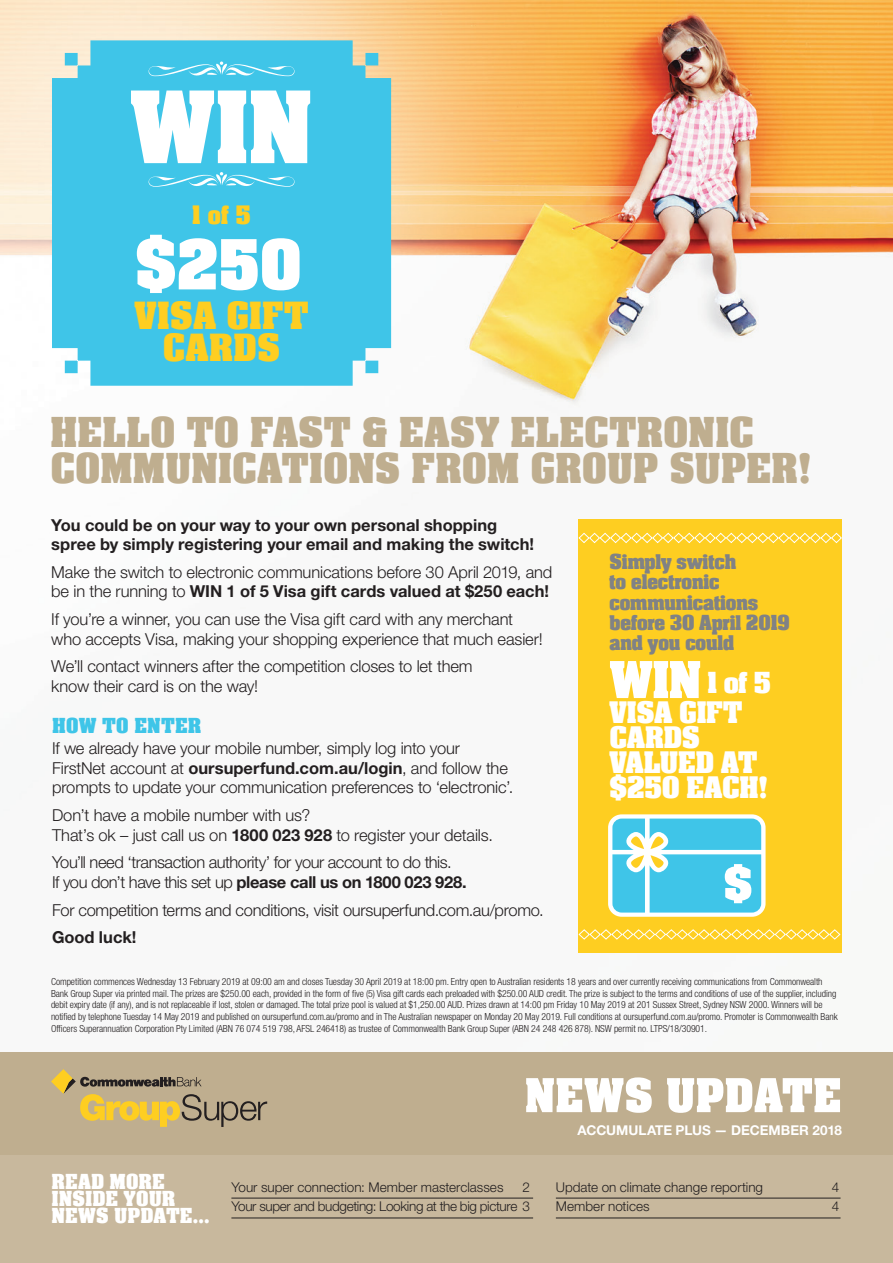
<style>
.page{position:relative;width:893px;height:1263px;background:#fff}
.page>*{position:absolute;margin:0;border:0;box-sizing:border-box;transform-origin:0 0}
.Body_text{font:700 108.9px "Neue Aachen Pro";color:#fff}
.Body_text-2{font:700 75.45px "Neue Aachen Pro";color:#fff}
.Body_text-3{font:700 55.5px "Neue Aachen Pro";color:#fff}
.Section_Head{font:700 51px "Neue Aachen Pro";letter-spacing:-.01em;color:#fff}
.t1{font:700 50.7px "Neue Aachen Pro";color:#fff;scale:1.04 1}
.Body_text-4{font:700 44.85px/35.8px "Neue Aachen Pro";letter-spacing:-.01em;color:#bfae8f}
.Body_text-5{font:700 40.8px/31.5px "Neue Aachen Pro";letter-spacing:-.005em;color:#fece21;text-align:center}
.Body_text-6{font:700 32.25px/25px "Neue Aachen Pro";letter-spacing:-.03em;color:#fff}
.Body_text-7{font:700 31.5px "Neue Aachen Pro";color:#fff}
.Body_text-8{font:700 27.6px "Neue Aachen Pro";color:#fece21}
.Body_text-9{font:700 22.5px/20.2px "Neue Aachen Pro";letter-spacing:-.035em;color:#808285}
.t2{font:700 22.5px/17.4px "Neue Aachen Pro";letter-spacing:-.005em;color:#fff}
.Body_text-10{font:700 22.5px "Neue Aachen Pro";color:#3fc5e8}
.Body_text-11{font:300 16.5px/19.5px "Helvetica Neue LT Std";letter-spacing:-.01em;color:#231f20}
.Body_text-12{font:700 16.5px/19.5px "Helvetica Neue LT Std";color:#231f20}
.Body_text-13{font:300 16.5px/19.5px "Helvetica Neue LT Std";letter-spacing:-.03em;color:#231f20}
.GS_06_Contents_list{font:300 13.5px "Helvetica Neue LT Std";color:#231f20}
.GS_06_Contents_list-2{font:300 13.5px "Helvetica Neue LT Std";letter-spacing:-.025em;color:#231f20}
.Body_text-14{font:700 13.5px "Helvetica Neue LT Std";color:#fff}
.Disclaimer_body{font:300 condensed 9.75px/11.7px "Helvetica Neue LT Std";letter-spacing:-.005em;color:#231f20}
.s1{font-weight:700}
</style>
<div class="page">
<img style="left:0;top:0;width:893px;height:405px">
<div style="left:0;top:1143px;width:893px;height:120px;background:#c8b89d"></div>
<hr style="left:231px;top:1198px;width:302px;height:1px;background:#231f20">
<hr style="left:231px;top:1218px;width:302px;height:1px;background:#231f20">
<hr style="left:556px;top:1198px;width:284px;height:1px;background:#231f20">
<hr style="left:556px;top:1218px;width:284px;height:1px;background:#231f20">
<div style="left:0;top:1052px;width:893px;height:102px;background:#bfae8f"></div>
<svg style="left:51px;top:1069px;width:216px;height:58px"></svg>
<div style="left:52px;top:40px;width:339px;height:346px;background:#3fc5e8"></div>
<svg style="left:146px;top:59px;width:151px;height:18px;background:#5dceeb"></svg>
<svg style="left:146px;top:170px;width:151px;height:18px;background:#5dceeb"></svg>
<div style="left:578px;top:519px;width:264px;height:434px;background:#fece21"></div>
<svg style="left:578px;top:532px;width:264px;height:12px"></svg>
<svg style="left:578px;top:929px;width:263px;height:11px"></svg>
<svg style="left:608px;top:814px;width:157px;height:103px;background:#73d2e5"></svg>
<p class="Body_text" style="left:130px;top:67px;width:185px">WIN</p>
<p class="Body_text-8" style="left:192px;top:199px;width:61px">1 of 5</p>
<p class="Body_text-2" style="left:134px;top:223px;width:170px">$250</p>
<p class="Body_text-5" style="left:134px;top:301px;width:176px">VISA GIFT<br>CARDS</p>
<p class="Body_text-4" style="left:50px;top:416px;width:764px">HELLO TO FAST &amp; EASY ELECTRONIC<br>COMMUNICATIONS FROM GROUP SUPER!</p>
<p class="Body_text-12" style="left:51px;top:514px;width:484px">You could be on your way to your own personal shopping spree by simply registering your email and making the switch!</p>
<p class="Body_text-11" style="left:51px;top:562px;width:503px">Make the switch to electronic communications before 30 April 2019, and be in the running to <span class="s1">WIN 1 of 5 Visa gift cards valued at $250 each!</span></p>
<p class="Body_text-11" style="left:51px;top:609px;width:493px">If you’re a winner, you can use the Visa gift card with any merchant who accepts Visa, making your shopping experience that much easier!</p>
<p class="Body_text-11" style="left:51px;top:656px;width:423px">We’ll contact winners after the competition closes to let them know their card is on the way!</p>
<p class="Body_text-10" style="left:52px;top:713px;width:151px">HOW TO ENTER</p>
<p class="Body_text-11" style="left:52px;top:738px;width:463px">If we already have your mobile number, simply log into your<br>FirstNet account at <span class="s1">oursuperfund.com.au/login</span>, and follow the prompts to update your communication preferences to ‘electronic’.</p>
<p class="Body_text-11" style="left:52px;top:805px;width:442px">Don’t have a mobile number with us?<br>That’s ok – just call us on <span class="s1">1800 023 928</span> to register your details.</p>
<p class="Body_text-13" style="left:52px;top:852px;width:416px">You’ll need ‘transaction authority’ for your account to do this.<br>If you don’t have this set up <span class="s1">please call us on 1800 023 928.</span></p>
<p class="Body_text-11" style="left:52px;top:900px;width:493px">For competition terms and conditions, visit oursuperfund.com.au/promo.</p>
<p class="Body_text-12" style="left:52px;top:927px;width:86px">Good luck!</p>
<p class="Body_text-9" style="left:609px;top:552px;width:182px">Simply switch<br>to electronic communications before 30 April 2019 and you could</p>
<p class="Body_text-3" style="left:609px;top:649px;width:94px">WIN</p>
<p class="Body_text-6" style="left:609px;top:701px;width:161px">VISA GIFT<br>CARDS<br>VALUED AT $250 EACH!</p>
<p class="Body_text-7" style="left:707px;top:665px;width:66px">1 of 5</p>
<h3 class="t1" style="left:723px;top:856px;width:30px">$</h3>
<p class="Disclaimer_body" style="left:51px;top:976px;width:788px">Competition commences Wednesday 13 February 2019 at 09:00 am and closes Tuesday 30 April 2019 at 18:00 pm. Entry open to Australian residents 18 years and over currently receiving communications from Commonwealth Bank Group Super via printed mail. The prizes are $250.00 each, provided in the form of five (5) Visa gift cards each preloaded with $250.00 AUD credit. The prize is subject to the terms and conditions of use of the supplier, including debit expiry date (if any), and is not replaceable if lost, stolen or damaged. The total prize pool is valued at $1,250.00 AUD. Prizes drawn at 14:00 pm Friday 10 May 2019 at 201 Sussex Street, Sydney NSW 2000. Winners will be notified by telephone Tuesday 14 May 2019 and published on oursuperfund.com.au/promo and in The Australian newspaper on Monday 20 May 2019. Full conditions at oursuperfund.com.au/promo. Promoter is Commonwealth Bank Officers Superannuation Corporation Pty Limited (ABN 76 074 519 798, AFSL 246418) as trustee of Commonwealth Bank Group Super (ABN 24 248 426 878). NSW permit no. LTPS/18/30901.</p>
<p class="Section_Head" style="left:524px;top:1067px;width:319px">NEWS UPDATE</p>
<p class="t2" style="left:52px;top:1173px;width:160px">READ MORE<br>INSIDE YOUR<br>NEWS UPDATE...</p>
<p class="GS_06_Contents_list" style="left:231px;top:1178px;width:274px">Your super connection: Member masterclasses</p>
<p class="GS_06_Contents_list" style="left:522px;top:1178px;width:9px">2</p>
<p class="GS_06_Contents_list-2" style="left:231px;top:1198px;width:300px">Your super and budgeting: Looking at the big picture 3</p>
<p class="Body_text-14" style="left:577px;top:1121px;width:266px">ACCUMULATE PLUS — DECEMBER 2018</p>
<p class="GS_06_Contents_list" style="left:556px;top:1178px;width:209px">Update on climate change reporting</p>
<p class="GS_06_Contents_list" style="left:832px;top:1178px;width:9px">4</p>
<p class="GS_06_Contents_list" style="left:556px;top:1198px;width:95px">Member notices</p>
<p class="GS_06_Contents_list" style="left:832px;top:1198px;width:9px">4</p>
</div>
